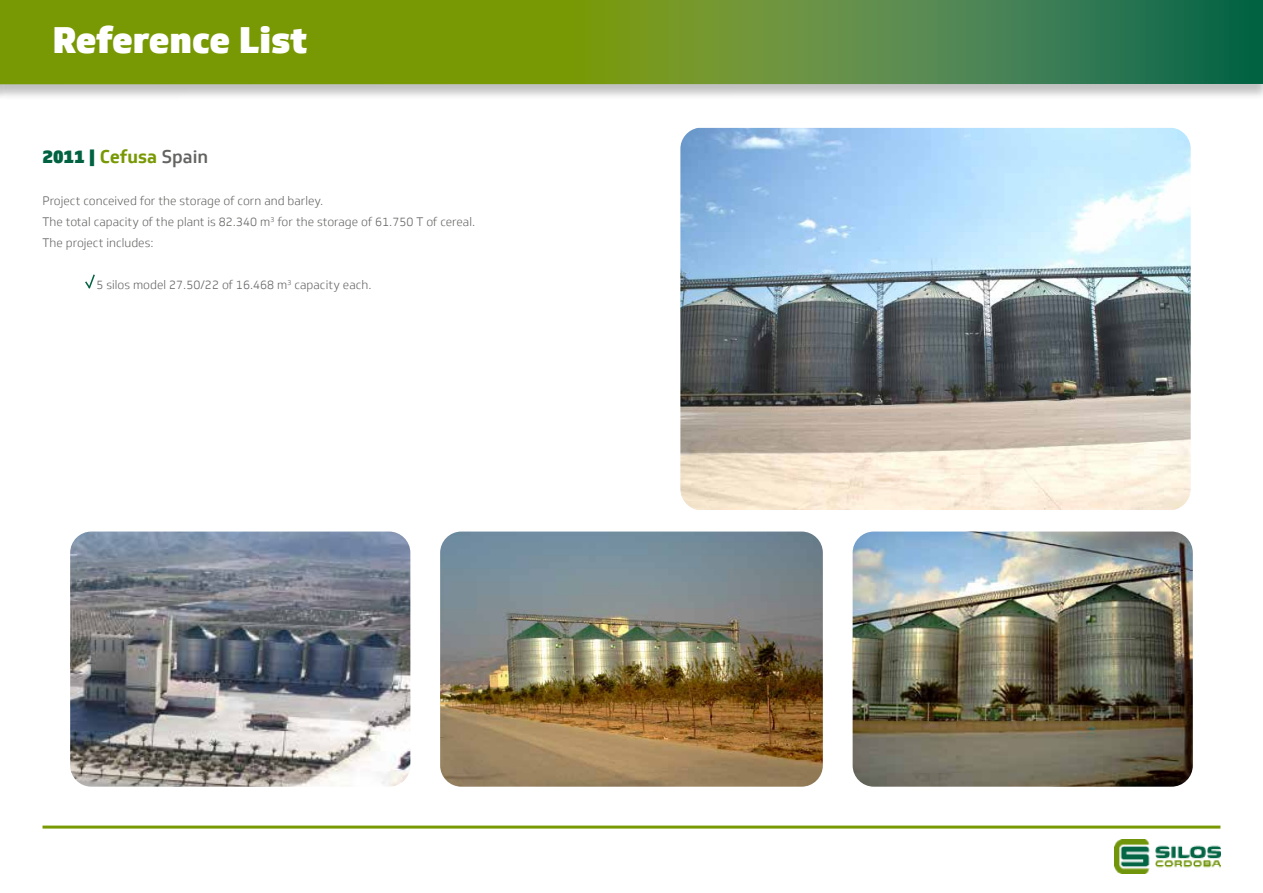
<style>
.page{position:relative;width:1263px;height:893px;background:#fff}
.page>*{position:absolute;margin:0;border:0;box-sizing:border-box;transform-origin:0 0}
.t1{font:900 36px "Soleto";letter-spacing:-.01em;color:#fff}
.t2{font:700 18px "Soleto";color:#789904}
.t3{font:300 12px/21px "Soleto";color:#636362}
.s1{font-weight:900;color:#006241}
.s2{font-weight:500;color:#636362}
</style>
<div class="page">
<hr style="left:43px;top:826px;width:1177px;height:3px;background:#789904">
<img style="left:1114px;top:840px;width:106px;height:34px">
<div style="left:0;top:0;width:1263px;height:101px;background:#000;opacity:.25"></div>
<svg style="left:0;top:0;width:1263px;height:84px;background:#618e25"></svg>
<svg style="left:85px;top:274px;width:10px;height:15px"></svg>
<img style="left:680px;top:128px;width:511px;height:382px">
<img style="left:70px;top:531px;width:340px;height:256px">
<img style="left:853px;top:531px;width:340px;height:256px">
<img style="left:440px;top:531px;width:383px;height:256px">
<h1 class="t1" style="left:53px;top:17px;width:256px">Reference List</h1>
<h2 class="t2" style="left:43px;top:145px;width:167px"><span class="s1">2011 |</span> Cefusa <span class="s2">Spain</span></h2>
<p class="t3" style="left:43px;top:190px;width:434px">Project conceived for the storage of corn and barley.<br>The total capacity of the plant is 82.340 m<sup>3</sup> for the storage of 61.750 T of cereal.<br>The project includes:</p>
<p class="t3" style="left:97px;top:274px;width:277px">5 silos model 27.50/22 of 16.468 m<sup>3</sup> capacity each.</p>
</div>
